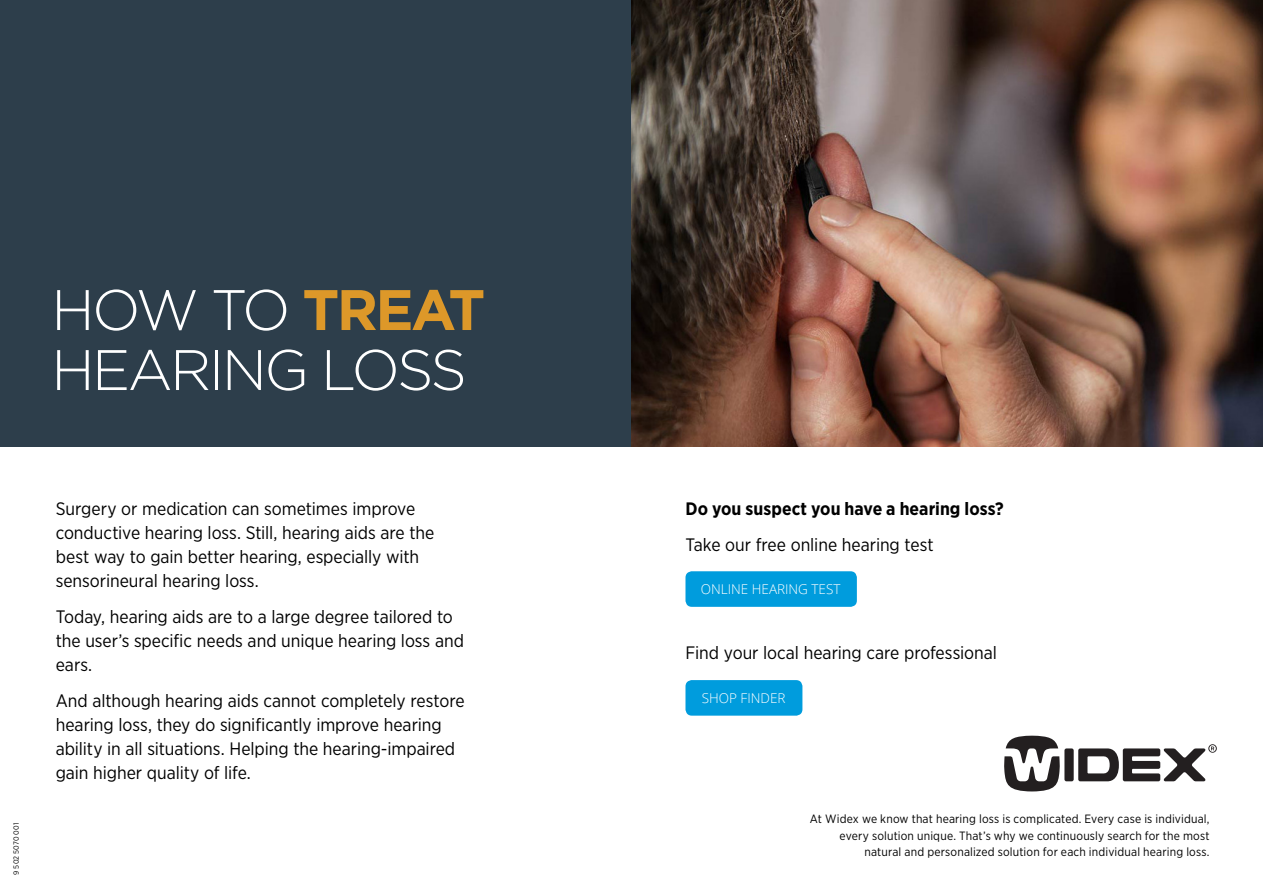
<style>
.page{position:relative;width:1263px;height:893px;background:#fff}
.page>*{position:absolute;margin:0;border:0;box-sizing:border-box;transform-origin:0 0}
.rubrik{font:300 57px/60px "Gotham";letter-spacing:-.045em;color:#fff}
.Body{font:18px/24px "Gotham Narrow";letter-spacing:-.005em;color:#000}
.Body-2{font:700 18px "Gotham Narrow";letter-spacing:.005em;color:#000}
.t1{font:300 13.5px "Open Sans";color:#fff}
.Body-3{font:12px/16.5px "Gotham Narrow";letter-spacing:.015em;color:#000;text-align:right}
.Body-4{font:7.5px "Gotham Narrow";letter-spacing:.02em;color:#000}
.s1{font-weight:700;color:#dd9829}
</style>
<div class="page">
<div style="left:0;top:0;width:631px;height:446px;background:#2d3e4b"></div>
<img style="left:631px;top:0;width:632px;height:446px">
<svg style="left:1004px;top:736px;width:56px;height:55px"></svg>
<div style="left:1064px;top:748px;width:10px;height:33px;background:#231f20;border-radius:2px"></div>
<svg style="left:1078px;top:744px;width:139px;height:37px"></svg>
<div style="left:685px;top:680px;width:117px;height:36px;background:#009cdd;border-radius:6px"></div>
<div style="left:685px;top:571px;width:172px;height:36px;background:#009cdd;border-radius:6px"></div>
<p class="rubrik" style="left:51px;top:278px;width:435px">HOW TO <span class="s1">TREAT<br></span>HEARING LOSS</p>
<p class="Body-4" style="left:11px;top:875px;width:54px;rotate:-90deg">9 502 5070 001</p>
<p class="Body" style="left:56px;top:496px;width:380px">Surgery or medication can sometimes improve conductive hearing loss. Still, hearing aids are the best way to gain better hearing, especially with sensorineural hearing loss.</p>
<p class="Body" style="left:56px;top:604px;width:410px">Today, hearing aids are to a large degree tailored to the user’s specific needs and unique hearing loss and ears.</p>
<p class="Body" style="left:56px;top:688px;width:410px">And although hearing aids cannot completely restore hearing loss, they do significantly improve hearing ability in all situations. Helping the hearing-impaired gain higher quality of life.</p>
<p class="Body-2" style="left:685px;top:497px;width:320px">Do you suspect you have a hearing loss?</p>
<p class="Body" style="left:685px;top:532px;width:250px">Take our free online hearing test</p>
<p class="t1" style="left:701px;top:580px;width:141px">ONLINE HEARING TEST</p>
<p class="Body" style="left:685px;top:640px;width:313px">Find your local hearing care professional</p>
<p class="t1" style="left:702px;top:689px;width:85px">SHOP FINDER</p>
<p class="Body-3" style="left:810px;top:810px;width:401px">At Widex we know that hearing loss is complicated. Every case is individual, every solution unique. That’s why we continuously search for the most natural and personalized solution for each individual hearing loss.</p>
</div>
